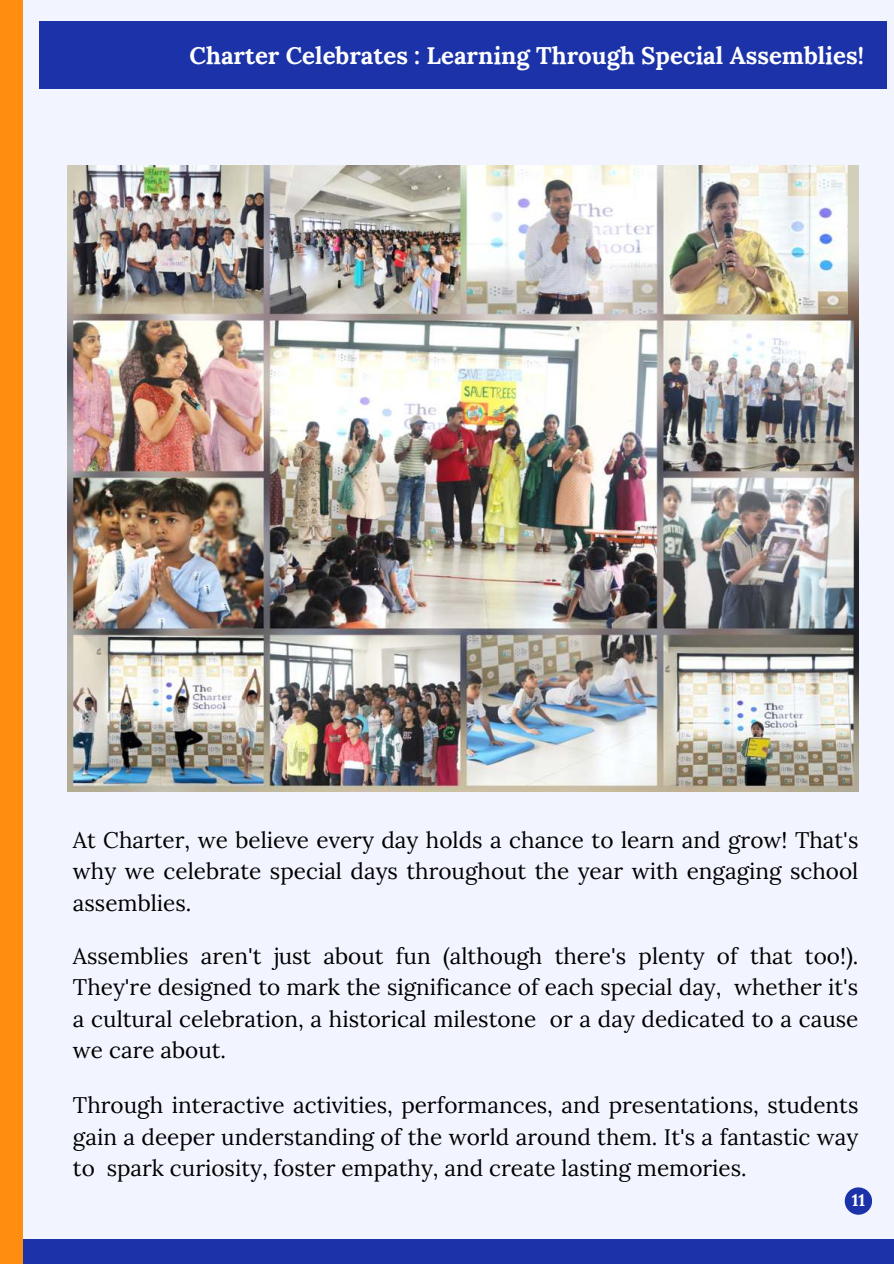
<style>
.page{position:relative;width:894px;height:1264px;background:#fff}
.page>*{position:absolute;margin:0;border:0;box-sizing:border-box;transform-origin:0 0}
.t1{font:700 24px "Lora";color:#fff}
.t2{font:22.5px/31.5px "Lora";color:#000;text-align:justify}
.t3{font:700 16.5px "Lora";color:#fff}
</style>
<div class="page">
<div style="left:0;top:0;width:893px;height:1263px;background:#f2f5ff"></div>
<div style="left:0;top:1239px;width:893px;height:24px;background:#1c32a8"></div>
<div style="left:0;top:0;width:22px;height:1263px;background:#ff8d10"></div>
<div style="left:39px;top:22px;width:847px;height:67px;background:#1c32a8"></div>
<img style="left:68px;top:165px;width:790px;height:626px">
<div style="left:844px;top:1187px;width:27px;height:27px;background:#1c32a8;border-radius:50%"></div>
<p class="t1" style="left:189px;top:35px;width:675px">Charter Celebrates : Learning Through Special Assemblies!</p>
<p class="t2" style="left:73px;top:822px;width:786px">At Charter, we believe every day holds a chance to learn and grow! That's why we celebrate special days throughout the year with engaging school assemblies.</p>
<p class="t2" style="left:73px;top:938px;width:786px">Assemblies aren't just about fun (although there's plenty of that too!).<br>They're designed to mark the significance of each special day, whether it's a cultural celebration, a historical milestone or a day dedicated to a cause we care about.</p>
<p class="t2" style="left:73px;top:1088px;width:786px">Through interactive activities, performances, and presentations, students gain a deeper understanding of the world around them. It's a fantastic way to spark curiosity, foster empathy, and create lasting memories.</p>
<p class="t3" style="left:851px;top:1185px;width:15px">11</p>
</div>
